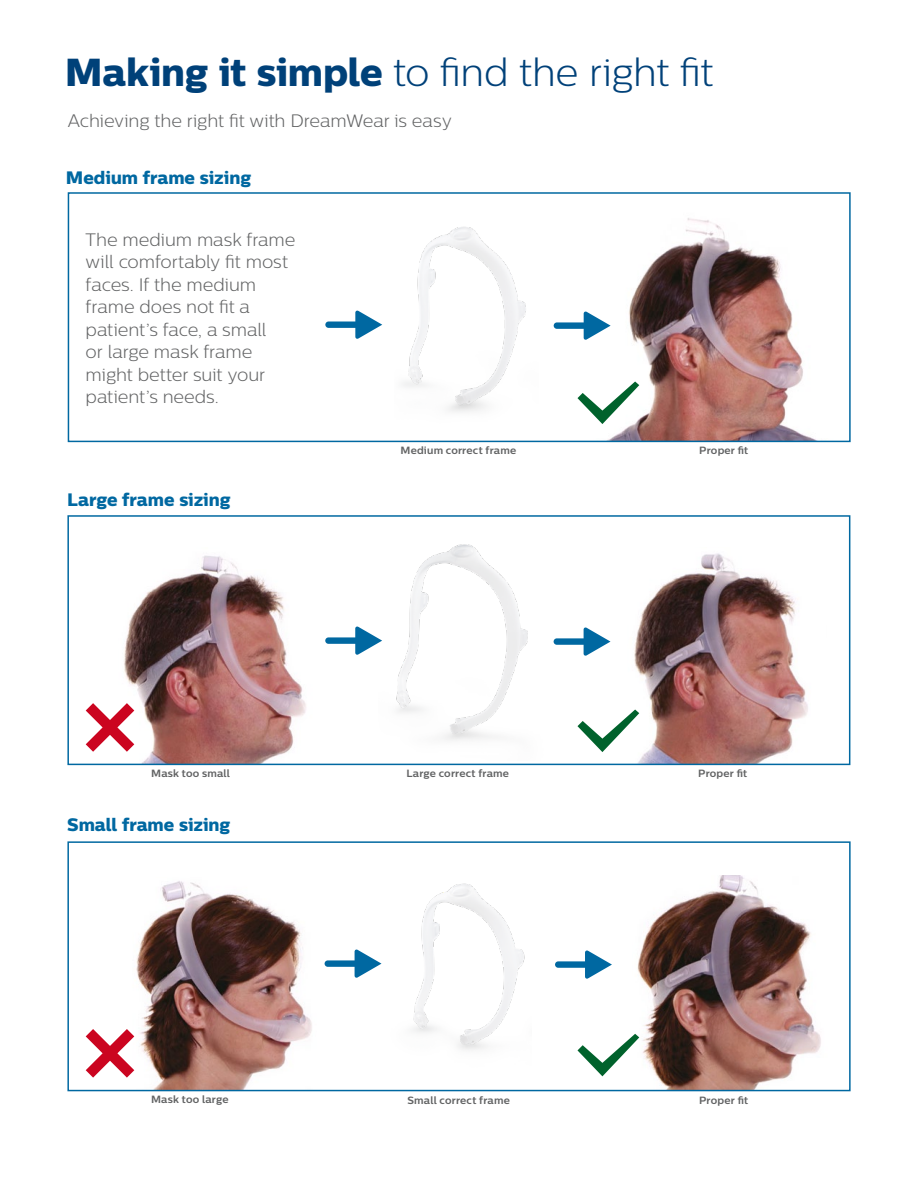
<style>
.page{position:relative;width:918px;height:1188px;background:#fff}
.page>*{position:absolute;margin:0;border:0;box-sizing:border-box;transform-origin:0 0}
.t1{font:300 39px "Centrale Sans";letter-spacing:-.01em;color:#004179}
.t2{font:300 18px/22.5px "Centrale Sans";letter-spacing:-.005em;color:#626364}
.t3{font:18px "Centrale Sans X Bold";letter-spacing:-.005em;color:#0068a1}
.t4{font:700 10.5px "Centrale Sans";letter-spacing:.015em;color:#626364}
.s1{font-family:"Centrale Sans X Bold";font-weight:400}
</style>
<div class="page">
<img style="left:124px;top:555px;width:182px;height:207px">
<img style="left:134px;top:881px;width:178px;height:207px">
<img style="left:634px;top:553px;width:174px;height:209px">
<img style="left:635px;top:875px;width:186px;height:213px">
<img style="left:403px;top:227px;width:123px;height:185px">
<img style="left:396px;top:544px;width:132px;height:197px">
<img style="left:413px;top:883px;width:112px;height:167px">
<div style="left:67px;top:515px;width:783px;height:250px;border:2px solid #0068a1"></div>
<div style="left:67px;top:841px;width:784px;height:250px;border:2px solid #0068a1"></div>
<img style="left:610px;top:218px;width:204px;height:221px">
<div style="left:68px;top:192px;width:783px;height:250px;border:2px solid #0068a1"></div>
<svg style="left:578px;top:382px;width:61px;height:42px"></svg>
<svg style="left:578px;top:710px;width:61px;height:42px"></svg>
<svg style="left:578px;top:1034px;width:61px;height:42px"></svg>
<svg style="left:325px;top:626px;width:57px;height:29px"></svg>
<svg style="left:325px;top:311px;width:57px;height:28px"></svg>
<svg style="left:325px;top:949px;width:57px;height:29px"></svg>
<svg style="left:554px;top:627px;width:57px;height:29px"></svg>
<svg style="left:554px;top:311px;width:57px;height:29px"></svg>
<svg style="left:555px;top:950px;width:57px;height:29px"></svg>
<svg style="left:86px;top:1029px;width:48px;height:49px"></svg>
<svg style="left:86px;top:703px;width:48px;height:49px"></svg>
<h1 class="t1" style="left:65px;top:50px;width:650px"><span class="s1">Making it simple</span> to find the right fit</h1>
<p class="t2" style="left:68px;top:109px;width:385px">Achieving the right fit with DreamWear is easy</p>
<p class="t3" style="left:66px;top:166px;width:187px">Medium frame sizing</p>
<p class="t2" style="left:86px;top:228px;width:211px">The medium mask frame will comfortably fit most faces. If the medium frame does not fit a patient’s face, a small<br>or large mask frame might better suit your patient’s needs.</p>
<p class="t3" style="left:67px;top:488px;width:165px">Large frame sizing</p>
<p class="t4" style="left:400px;top:444px;width:117px">Medium correct frame</p>
<p class="t4" style="left:699px;top:444px;width:51px">Proper fit</p>
<p class="t4" style="left:151px;top:767px;width:80px">Mask too small</p>
<p class="t4" style="left:406px;top:767px;width:104px">Large correct frame</p>
<p class="t3" style="left:67px;top:814px;width:165px">Small frame sizing</p>
<p class="t4" style="left:151px;top:1093px;width:79px">Mask too large</p>
<p class="t4" style="left:407px;top:1094px;width:104px">Small correct frame</p>
<p class="t4" style="left:698px;top:767px;width:51px">Proper fit</p>
<p class="t4" style="left:699px;top:1094px;width:51px">Proper fit</p>
</div>
